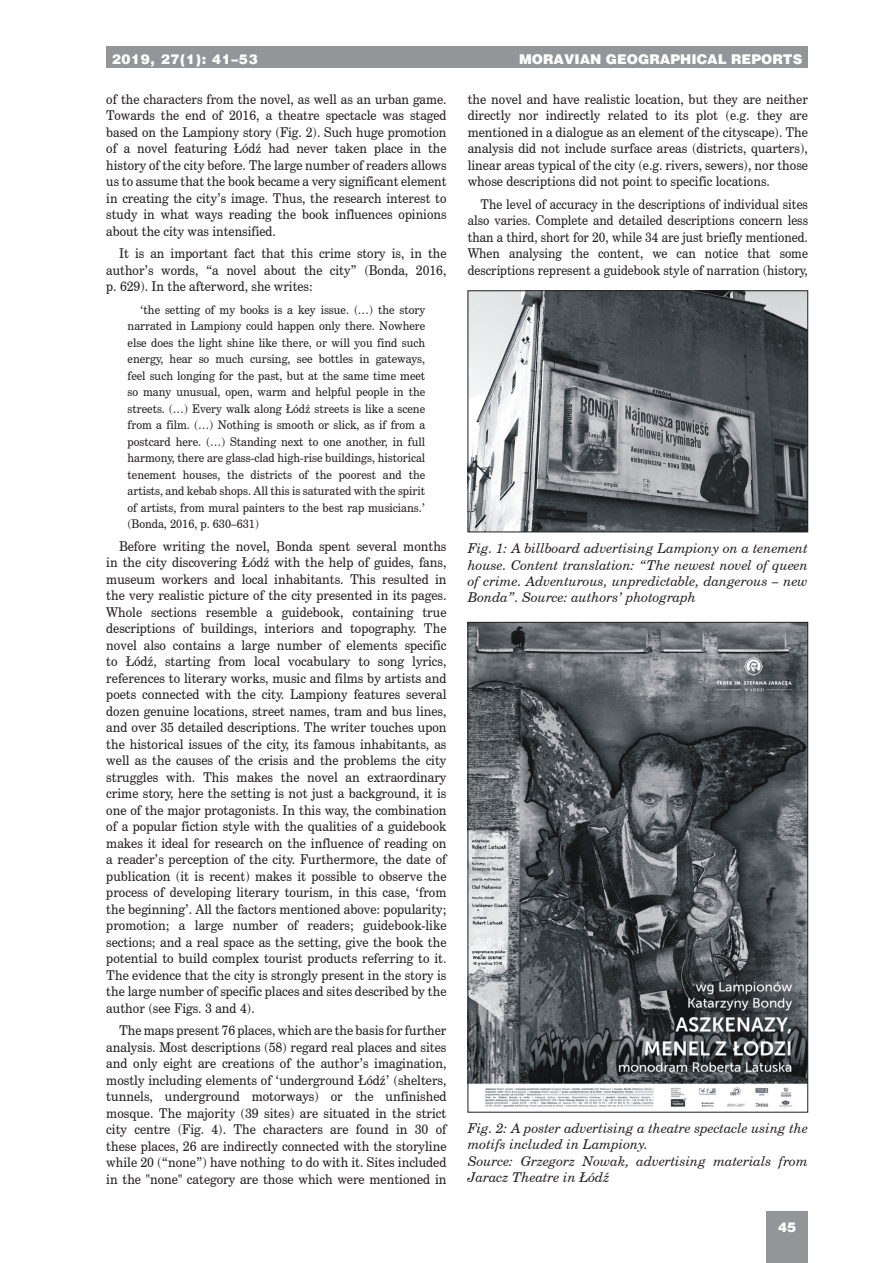
<style>
.page{position:relative;width:893px;height:1263px;background:#fff}
.page>*{position:absolute;margin:0;border:0;box-sizing:border-box;transform-origin:0 0}
.MGR-NEW-basictext{font:13.5px/16.5px "Century Schoolbook CE";color:#231f20;text-align:justify;scale:.93 1}
.MGR-NEW-basictext-2{font:13.5px/16.5px "Century Schoolbook CE";color:#231f20;text-align:justify;scale:.92 1}
.MGR-popisobrazku{font:italic 13.5px/16.2px "Century Schoolbook CE";color:#231f20}
.MGR-NEW-basictext-3{font:13.5px/16.5px "Century Schoolbook CE";color:#231f20;text-align:justify;scale:.9 1}
.t1{font:900 13.5px "Switzerland";color:#fff}
.t2{font:900 13.5px "Switzerland";letter-spacing:.05em;color:#fff}
.MGR-NEW-quotation{font:12px/16.5px "Century Schoolbook CE";color:#231f20;text-align:justify;scale:.93 1}
</style>
<div class="page">
<div style="left:106px;top:47px;width:702px;height:21px;background:#939598"></div>
<div style="left:766px;top:1212px;width:42px;height:51px;background:#939598"></div>
<img style="left:470px;top:293px;width:336px;height:237px">
<div style="left:468px;top:291px;width:340px;height:241px;border:1px solid #231f20"></div>
<img style="left:470px;top:624px;width:336px;height:484px">
<p class="t1" style="left:139px;top:51px;width:57px">9, 27(1)</p>
<p class="t1" style="left:519px;top:51px;width:285px">MORAVIAN GEOGRAPHICAL REPORTS</p>
<p class="t2" style="left:112px;top:51px;width:147px">2019, 27(1): 41–53</p>
<p class="MGR-NEW-basictext-2" style="left:106px;top:91px;width:371px">of the characters from the novel, as well as an urban game.<br>Towards the end of 2016, a theatre spectacle was staged based on the Lampiony story (Fig. 2). Such huge promotion of a novel featuring Łódź had never taken place in the history of the city before. The large number of readers allows us to assume that the book became a very significant element in creating the city’s image. Thus, the research interest to study in what ways reading the book influences opinions about the city was intensified.</p>
<p class="MGR-NEW-basictext-2" style="left:106px;top:245px;width:371px;text-indent:13px">It is an important fact that this crime story is, in the author’s words, “a novel about the city” (Bonda, 2016, p. 629). In the afterword, she writes:</p>
<p class="MGR-NEW-quotation" style="left:128px;top:301px;width:322px;text-indent:13px">‘the setting of my books is a key issue. (…) the story narrated in Lampiony could happen only there. Nowhere else does the light shine like there, or will you find such energy, hear so much cursing, see bottles in gateways, feel such longing for the past, but at the same time meet so many unusual, open, warm and helpful people in the streets. (…) Every walk along Łódź streets is like a scene from a film. (…) Nothing is smooth or slick, as if from a postcard here. (…) Standing next to one another, in full harmony, there are glass-clad high-rise buildings, historical tenement houses, the districts of the poorest and the artists, and kebab shops. All this is saturated with the spirit of artists, from mural painters to the best rap musicians.’ (Bonda, 2016, p. 630–631)</p>
<p class="MGR-NEW-basictext" style="left:106px;top:537px;width:367px;text-indent:13px">Before writing the novel, Bonda spent several months in the city discovering Łódź with the help of guides, fans, museum workers and local inhabitants. This resulted in the very realistic picture of the city presented in its pages.<br>Whole sections resemble a guidebook, containing true descriptions of buildings, interiors and topography. The novel also contains a large number of elements specific to Łódź, starting from local vocabulary to song lyrics, references to literary works, music and films by artists and poets connected with the city. Lampiony features several dozen genuine locations, street names, tram and bus lines, and over 35 detailed descriptions. The writer touches upon the historical issues of the city, its famous inhabitants, as well as the causes of the crisis and the problems the city struggles with. This makes the novel an extraordinary crime story, here the setting is not just a background, it is one of the major protagonists. In this way, the combination of a popular fiction style with the qualities of a guidebook makes it ideal for research on the influence of reading on a reader’s perception of the city. Furthermore, the date of publication (it is recent) makes it possible to observe the process of developing literary tourism, in this case, ‘from the beginning’. All the factors mentioned above: popularity; promotion; a large number of readers; guidebook-like sections; and a real space as the setting, give the book the potential to build complex tourist products referring to it.<br>The evidence that the city is strongly present in the story is the large number of specific places and sites described by the author (see Figs. 3 and 4).</p>
<p class="MGR-NEW-basictext" style="left:106px;top:1022px;width:367px;text-indent:13px">The maps present 76 places, which are the basis for further analysis. Most descriptions (58) regard real places and sites and only eight are creations of the author’s imagination, mostly including elements of ‘underground Łódź’ (shelters, tunnels, underground motorways) or the unfinished mosque. The majority (39 sites) are situated in the strict city centre (Fig. 4). The characters are found in 30 of these places, 26 are indirectly connected with the storyline while 20 (“none”) have nothing to do with it. Sites included in the "none" category are those which were mentioned in</p>
<p class="MGR-NEW-basictext" style="left:468px;top:91px;width:367px">the novel and have realistic location, but they are neither directly nor indirectly related to its plot (e.g. they are mentioned in a dialogue as an element of the cityscape). The analysis did not include surface areas (districts, quarters), linear areas typical of the city (e.g. rivers, sewers), nor those whose descriptions did not point to specific locations.</p>
<p class="MGR-NEW-basictext-3" style="left:468px;top:196px;width:380px;text-indent:13px">The level of accuracy in the descriptions of individual sites also varies. Complete and detailed descriptions concern less than a third, short for 20, while 34 are just briefly mentioned.<br>When analysing the content, we can notice that some descriptions represent a guidebook style of narration (history,</p>
<p class="MGR-popisobrazku" style="left:468px;top:540px;width:342px;text-align:justify">Fig. 1: A billboard advertising Lampiony on a tenement house. Content translation: “The newest novel of queen of crime. Adventurous, unpredictable, dangerous – new Bonda”. Source: authors’ photograph</p>
<p class="MGR-popisobrazku" style="left:468px;top:1120px;width:342px">Fig. 2: A poster advertising a theatre spectacle using the motifs included in Lampiony.</p>
<p class="MGR-popisobrazku" style="left:468px;top:1152px;width:342px">Source: Grzegorz Nowak, advertising materials from<br>Jaracz Theatre in Łódź</p>
<p class="t1" style="left:778px;top:1219px;width:20px">45</p>
</div>
